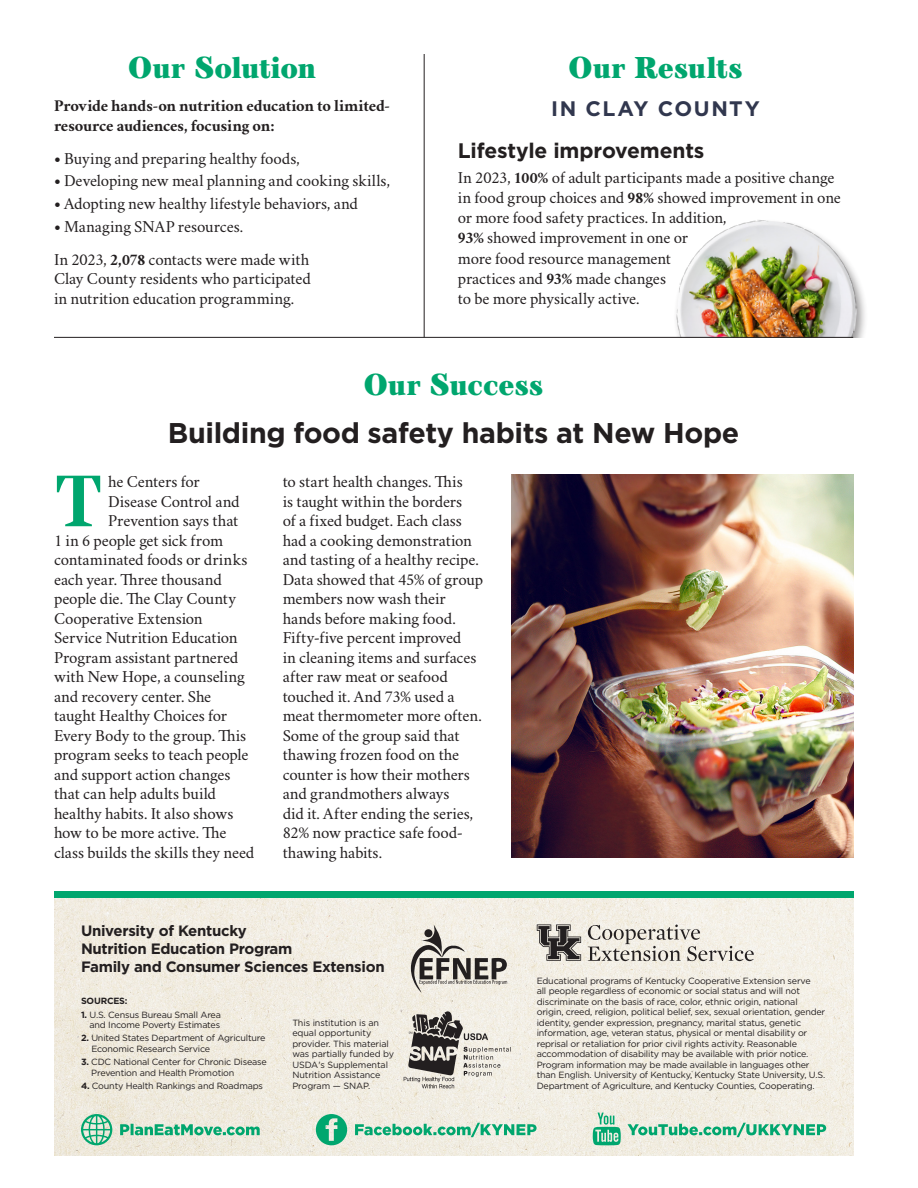
<style>
.page{position:relative;width:918px;height:1188px;background:#fff}
.page>*{position:absolute;margin:0;border:0;box-sizing:border-box;transform-origin:0 0}
.Body{font:700 72.15px "TT Barrels";color:#00a66e}
.Section_Heading{font:900 30px "TT Barrels";letter-spacing:-.005em;color:#00a66e}
.Headline{font:700 28.5px "Gotham";letter-spacing:-.015em;color:#231f20}
.Subhead{font:700 21px "Gotham";letter-spacing:-.01em;color:#231f20}
.Body_Front{font:700 21px "Gotham";letter-spacing:.075em;color:#31374e}
.Body-2{font:16.5px/19.5px "Crimson";letter-spacing:-.01em;color:#231f20}
.Body_Front-2{font:16.5px/20.1px "Crimson";letter-spacing:-.01em;color:#231f20;text-align:justify}
.Body_Front-3{font:700 16.5px "Crimson";letter-spacing:-.01em;color:#231f20}
.Credit_box_heading{font:700 15px "Gotham";letter-spacing:-.02em;color:#231f20}
.Sources{font:9px/10.5px "Gotham";letter-spacing:-.02em;color:#231f20}
.Sources-2{font:700 9px "Gotham";letter-spacing:-.02em;color:#231f20}
.s1{font-weight:700}
</style>
<div class="page">
<img style="left:54px;top:897px;width:799px;height:259px">
<div style="left:54px;top:891px;width:799px;height:6px;background:#00a66e"></div>
<img style="left:674px;top:220px;width:191px;height:118px">
<hr style="left:424px;top:54px;width:1px;height:283px;background:#231f20">
<hr style="left:54px;top:337px;width:799px;height:1px;background:#231f20">
<svg style="left:537px;top:924px;width:217px;height:37px;background:#c2beb6"></svg>
<svg style="left:316px;top:1114px;width:31px;height:31px"></svg>
<svg style="left:355px;top:1123px;width:182px;height:14px;background:#8fcfb2"></svg>
<svg style="left:120px;top:1124px;width:140px;height:11px;background:#72c6a3"></svg>
<svg style="left:81px;top:1114px;width:31px;height:31px"></svg>
<svg style="left:628px;top:1123px;width:198px;height:14px;background:#90d0b3"></svg>
<svg style="left:593px;top:1113px;width:28px;height:32px"></svg>
<svg style="left:404px;top:1011px;width:107px;height:77px;background:#b7b3ac"></svg>
<svg style="left:411px;top:924px;width:96px;height:68px;background:#bebab2"></svg>
<img style="left:511px;top:475px;width:342px;height:383px">
<p class="Section_Heading" style="left:128px;top:50px;width:189px">Our Solution</p>
<p class="Section_Heading" style="left:569px;top:50px;width:175px">Our Results</p>
<p class="Body_Front-3" style="left:54px;top:93px;width:338px">Provide hands-on nutrition education to limited-</p>
<p class="Body_Front" style="left:551px;top:95px;width:210px">IN CLAY COUNTY</p>
<p class="Body_Front-3" style="left:54px;top:113px;width:222px">resource audiences, focusing on:</p>
<p class="Body_Front-2" style="left:54px;top:147px;width:247px"><span class="s1">•</span> Buying and preparing healthy foods,</p>
<p class="Body_Front-2" style="left:54px;top:170px;width:338px"><span class="s1">•</span> Developing new meal planning and cooking skills,</p>
<p class="Body_Front-2" style="left:54px;top:193px;width:306px"><span class="s1">•</span> Adopting new healthy lifestyle behaviors, and</p>
<p class="Body_Front-2" style="left:54px;top:215px;width:191px"><span class="s1">•</span> Managing SNAP resources.</p>
<p class="Body_Front-2" style="left:54px;top:249px;width:259px;line-height:19.5px">In 2023, <span class="s1">2,078</span> contacts were made with Clay County residents who participated in nutrition education programming.</p>
<p class="Subhead" style="left:458px;top:137px;width:248px">Lifestyle improvements</p>
<p class="Body_Front-2" style="left:458px;top:167px;width:385px;text-align:left">In 2023, <span class="s1">100%</span> of adult participants made a positive change in food group choices and <span class="s1">98%</span> showed improvement in one or more food safety practices. In addition,<br><span class="s1">93%</span> showed improvement in one or<br>more food resource management<br>practices and <span class="s1">93%</span> made changes<br>to be more physically active.</p>
<p class="Section_Heading" style="left:364px;top:367px;width:181px">Our Success</p>
<p class="Headline" style="left:168px;top:414px;width:573px">Building food safety habits at New Hope</p>
<p class="Body" style="left:54px;top:459px;width:51px">T</p>
<p class="Body-2" style="left:108px;top:471px;width:93px">he Centers for</p>
<p class="Body-2" style="left:108px;top:491px;width:133px">Disease Control and</p>
<p class="Body-2" style="left:108px;top:510px;width:132px">Prevention says that</p>
<p class="Body-2" style="left:54px;top:530px;width:171px">1 in 6 people get sick from</p>
<p class="Body-2" style="left:54px;top:549px;width:195px">contaminated foods or drinks</p>
<p class="Body-2" style="left:54px;top:569px;width:169px">each year. Three thousand</p>
<p class="Body-2" style="left:54px;top:588px;width:184px">people die. The Clay County</p>
<p class="Body-2" style="left:54px;top:608px;width:150px">Cooperative Extension</p>
<p class="Body-2" style="left:54px;top:627px;width:185px">Service Nutrition Education</p>
<p class="Body-2" style="left:54px;top:647px;width:186px">Program assistant partnered</p>
<p class="Body-2" style="left:54px;top:666px;width:192px">with New Hope, a counseling</p>
<p class="Body-2" style="left:54px;top:686px;width:159px">and recovery center. She</p>
<p class="Body-2" style="left:54px;top:705px;width:175px">taught Healthy Choices for</p>
<p class="Body-2" style="left:54px;top:725px;width:194px">Every Body to the group. This</p>
<p class="Body-2" style="left:54px;top:744px;width:196px">program seeks to teach people</p>
<p class="Body-2" style="left:54px;top:764px;width:178px">and support action changes</p>
<p class="Body-2" style="left:54px;top:783px;width:164px">that can help adults build</p>
<p class="Body-2" style="left:54px;top:803px;width:181px">healthy habits. It also shows</p>
<p class="Body-2" style="left:54px;top:822px;width:174px">how to be more active. The</p>
<p class="Body-2" style="left:54px;top:842px;width:202px">class builds the skills they need</p>
<p class="Body-2" style="left:283px;top:471px;width:202px">to start health changes. This<br>is taught within the borders<br>of a fixed budget. Each class had a cooking demonstration and tasting of a healthy recipe.<br>Data showed that 45% of group members now wash their hands before making food.<br>Fifty-five percent improved<br>in cleaning items and surfaces after raw meat or seafood touched it. And 73% used a meat thermometer more often.<br>Some of the group said that thawing frozen food on the counter is how their mothers and grandmothers always<br>did it. After ending the series,<br>82% now practice safe food&shy;thawing habits.</p>
<p class="Credit_box_heading" style="left:81px;top:921px;width:167px">University of Kentucky</p>
<p class="Credit_box_heading" style="left:81px;top:939px;width:213px">Nutrition Education Program</p>
<p class="Credit_box_heading" style="left:81px;top:957px;width:305px">Family and Consumer Sciences Extension</p>
<p class="Sources-2" style="left:81px;top:995px;width:48px">SOURCES:</p>
<p class="Sources" style="left:81px;top:1009px;width:142px;text-align:right"><span class="s1">1.</span> U.S. Census Bureau Small Area and Income Poverty Estimates</p>
<p class="Sources" style="left:91px;top:1033px;width:176px;text-indent:-10px"><span class="s1">2.</span> United States Department of Agriculture<br>Economic Research Service</p>
<p class="Sources" style="left:91px;top:1056px;width:177px;text-indent:-10px"><span class="s1">3.</span> CDC National Center for Chronic Disease<br>Prevention and Health Promotion</p>
<p class="Sources" style="left:81px;top:1080px;width:184px"><span class="s1">4.</span> County Health Rankings and Roadmaps</p>
<p class="Sources" style="left:292px;top:1017px;width:103px">This institution is an equal opportunity provider. This material was partially funded by<br>USDA's Supplemental<br>Nutrition Assistance<br>Program — SNAP.</p>
<p class="Sources" style="left:537px;top:975px;width:290px">Educational programs of Kentucky Cooperative Extension serve<br>all people regardless of economic or social status and will not discriminate on the basis of race, color, ethnic origin, national origin, creed, religion, political belief, sex, sexual orientation, gender identity, gender expression, pregnancy, marital status, genetic information, age, veteran status, physical or mental disability or reprisal or retaliation for prior civil rights activity. Reasonable accommodation of disability may be available with prior notice.<br>Program information may be made available in languages other than English. University of Kentucky, Kentucky State University, U.S.<br>Department of Agriculture, and Kentucky Counties, Cooperating.</p>
</div>
